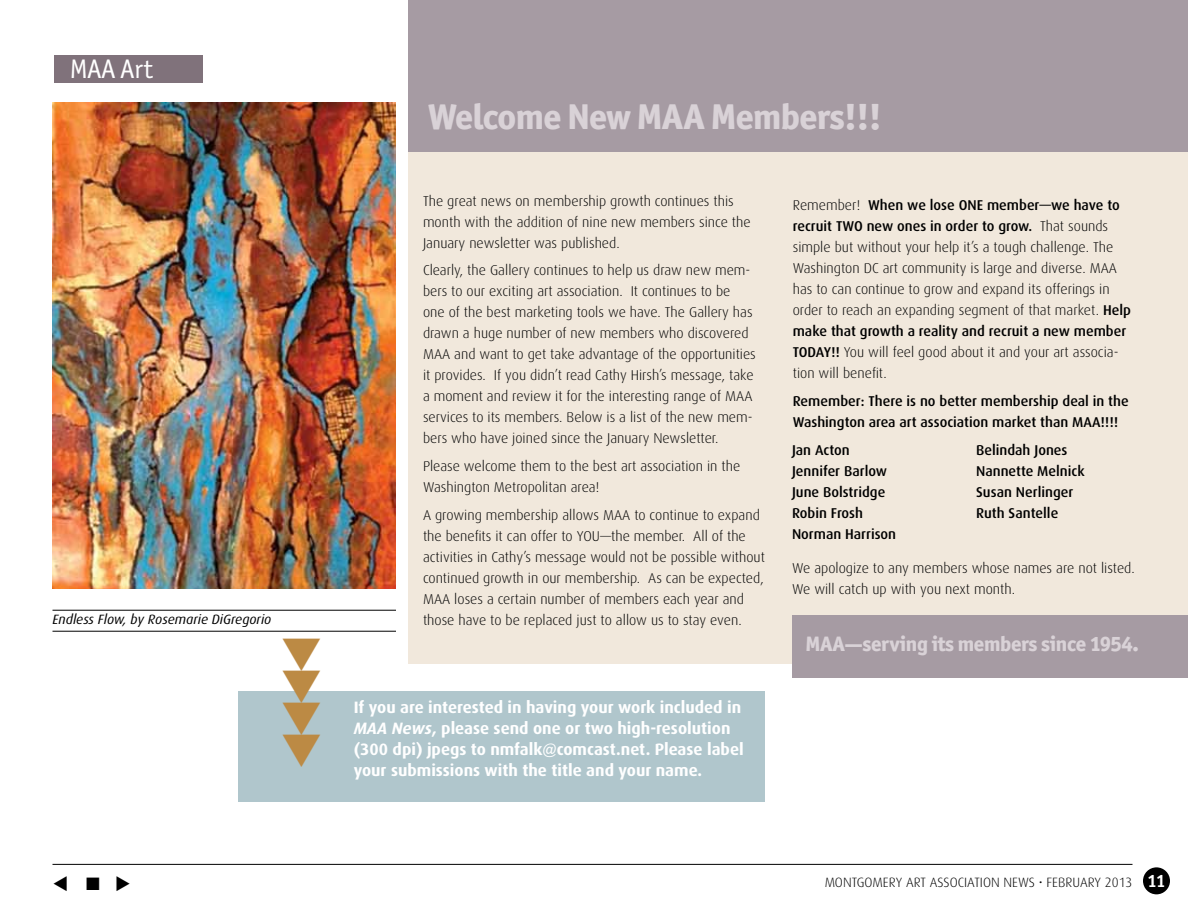
<style>
.page{position:relative;width:1188px;height:918px;background:#fff}
.page>*{position:absolute;margin:0;border:0;box-sizing:border-box;transform-origin:0 0}
.t1{font:45px/32.2px "Wingdings 3";color:#bc8a44;text-align:justify}
.t2{font:800 36px "Officina Sans ITC Std";letter-spacing:-.02em;color:#d9d2d7}
.t3{font:27px "Officina Sans ITC Std";letter-spacing:-.02em;color:#fff}
.t4{font:800 21px "Officina Sans ITC Std";letter-spacing:-.02em;color:#d9d2d7}
.t5{font:18px "Wingdings 3";color:#000}
.t6{font:700 16.5px/21px "Dax";color:#fff}
.t7{font:300 14.25px/21px "Dax";color:#000}
.t8{font:500 14.25px/21px "Dax";color:#000}
.t9{font:300 13.5px "Dax";color:#000}
.t10{font:italic 13.5px "Dax OT";color:#000}
.s1{font-family:"Dax OT";font-style:italic}
.s2{font-weight:500}
.s3{font-family:"Officina Sans ITC Std";font-weight:700;font-size:18px;color:#fff}
</style>
<div class="page">
<hr style="left:52px;top:864px;width:1080px;height:1px;background:#000">
<div style="left:1143px;top:867px;width:27px;height:27px;background:#000;border-radius:50%"></div>
<div style="left:238px;top:691px;width:527px;height:110px;background:#b0c6cc"></div>
<div style="left:408px;top:0;width:780px;height:664px;background:#f1e8dc"></div>
<div style="left:408px;top:0;width:780px;height:151px;background:#a69ba3"></div>
<div style="left:792px;top:615px;width:396px;height:63px;background:#a69ba3"></div>
<div style="left:54px;top:55px;width:149px;height:28px;background:#80727b"></div>
<img style="left:52px;top:103px;width:344px;height:486px">
<hr style="left:52px;top:610px;width:344px;height:1px;background:#000">
<hr style="left:52px;top:631px;width:344px;height:1px;background:#000">
<h3 class="t3" style="left:70px;top:53px;width:85px">MAA Art</h3>
<p class="t10" style="left:52px;top:607px;width:220px">Endless Flow, by Rosemarie DiGregorio</p>
<h1 class="t1" style="left:279px;top:638px;width:46px">❑ ❑ ❑ ❑</h1>
<h2 class="t2" style="left:428px;top:94px;width:455px">Welcome New MAA Members!!!</h2>
<p class="t7" style="left:423px;top:190px;width:329px">The great news on membership growth continues this month with the addition of nine new members since the<br>January newsletter was published.</p>
<p class="t7" style="left:423px;top:260px;width:334px">Clearly, the Gallery continues to help us draw new mem&shy;bers to our exciting art association. It continues to be<br>one of the best marketing tools we have. The Gallery has drawn a huge number of new members who discovered MAA and want to get take advantage of the opportunities it provides. If you didn’t read Cathy Hirsh’s message, take a moment and review it for the interesting range of MAA services to its members. Below is a list of the new mem&shy;bers who have joined since the January Newsletter.</p>
<p class="t7" style="left:423px;top:456px;width:319px">Please welcome them to the best art association in the<br>Washington Metropolitan area!</p>
<p class="t7" style="left:423px;top:505px;width:343px">A growing membership allows MAA to continue to expand the benefits it can offer to YOU—the member. All of the activities in Cathy’s message would not be possible without continued growth in our membership. As can be expected, MAA loses a certain number of members each year and those have to be replaced just to allow us to stay even.</p>
<p class="t6" style="left:354px;top:697px;width:392px">If you are interested in having your work included in <span class="s1">MAA News</span>, please send one or two high-resolution (300 dpi) jpegs to nmfalk@comcast.net. Please label your submissions with the title and your name.</p>
<p class="t7" style="left:793px;top:195px;width:340px">Remember! <span class="s2">When we lose ONE member—we have to recruit TWO new ones in order to grow.</span> That sounds simple but without your help it’s a tough challenge. The Washington DC art community is large and diverse. MAA has to can continue to grow and expand its offerings in order to reach an expanding segment of that market. <span class="s2">Help make that growth a reality and recruit a new member TODAY!!</span> You will feel good about it and your art associa&shy;tion will benefit.</p>
<p class="t8" style="left:793px;top:390px;width:337px">Remember: There is no better membership deal in the<br>Washington area art association market than MAA!!!!</p>
<p class="t8" style="left:792px;top:440px;width:106px">Jan Acton<br>Jennifer Barlow<br>June Bolstridge<br>Robin Frosh<br>Norman Harrison</p>
<p class="t8" style="left:976px;top:440px;width:110px">Belindah Jones<br>Nannette Melnick<br>Susan Nerlinger<br>Ruth Santelle</p>
<p class="t7" style="left:792px;top:558px;width:344px">We apologize to any members whose names are not listed.<br>We will catch up with you next month.</p>
<h3 class="t4" style="left:806px;top:631px;width:335px">MAA—serving its members since 1954.</h3>
<p class="t5" style="left:52px;top:874px;width:80px">▼ ■ ◆</p>
<p class="t9" style="left:825px;top:875px;width:343px">MONTGOMERY ART ASSOCIATION NEWS • FEBRUARY 2013 <span class="s3">11</span></p>
</div>
